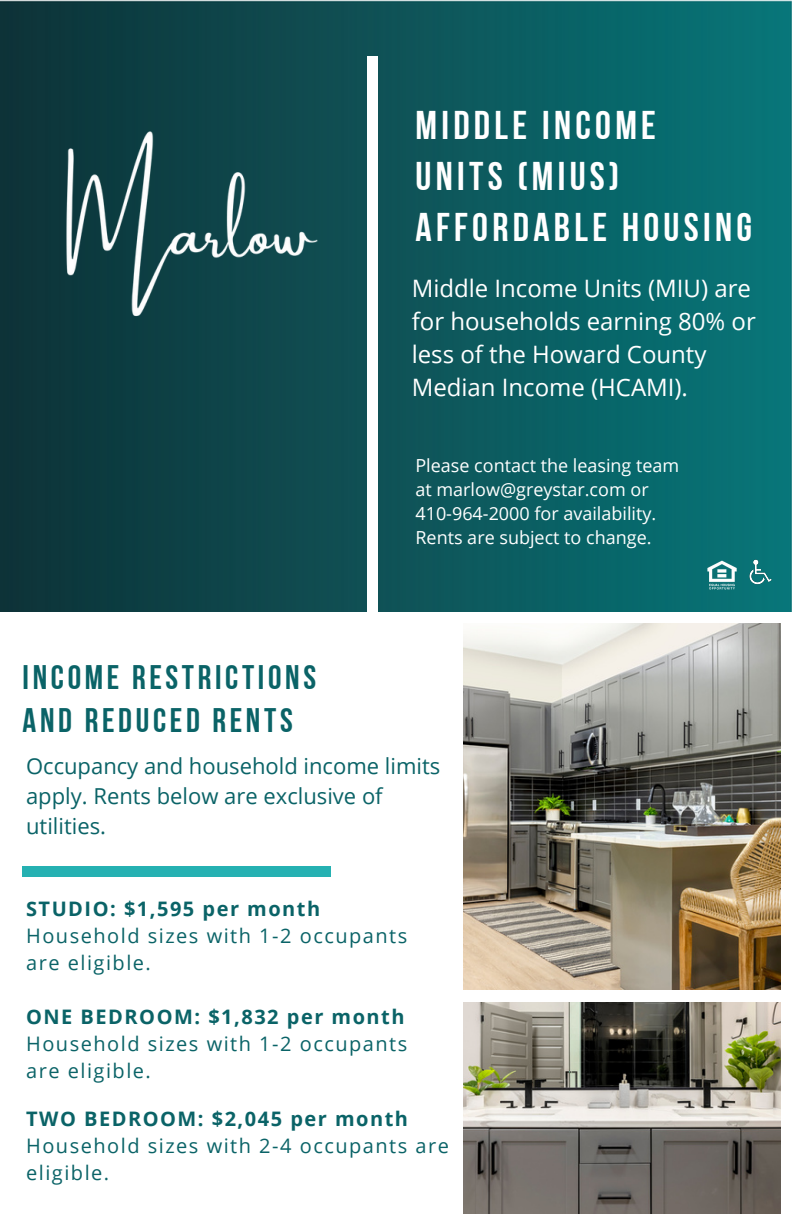
<style>
.page{position:relative;width:792px;height:1224px;background:#fff}
.page>*{position:absolute;margin:0;border:0;box-sizing:border-box;transform-origin:0 0}
.t1{font:40px "Bebas Neue Cyrillic";letter-spacing:.11em;color:#fff}
.t2{font:34px "Bebas Neue Cyrillic";letter-spacing:.11em;color:#0a6367}
.t3{font:24px/33px "Open Sans";color:#fff}
.t4{font:22px/30px "Open Sans";color:#0a6367}
.t5{font:20px/27px "Open Sans";letter-spacing:.075em;color:#0a6367}
.t6{font:700 20px "Open Sans";letter-spacing:.075em;color:#0a6367}
.t7{font:18px "Open Sans";color:#fff}
</style>
<div class="page">
<img style="left:0;top:0;width:792px;height:612px">
<div style="left:367px;top:57px;width:11px;height:578px;background:#fff"></div>
<img style="left:719px;top:553px;width:73px;height:39px">
<img style="left:691px;top:558px;width:48px;height:34px">
<div style="left:23px;top:867px;width:308px;height:10px;background:#25b1b2"></div>
<img style="left:464px;top:624px;width:316px;height:366px">
<img style="left:464px;top:1002px;width:316px;height:212px">
<img style="left:0;top:79px;width:431px;height:276px">
<p class="t1" style="left:415px;top:109px;width:242px">MIDDLE INCOME</p>
<p class="t1" style="left:415px;top:160px;width:205px">UNITS (MIUs)</p>
<p class="t1" style="left:415px;top:211px;width:338px">AFFORDABLE HOUSING</p>
<p class="t3" style="left:412px;top:271px;width:346px">Middle Income Units (MIU) are for households earning 80% or less of the Howard County<br>Median Income (HCAMI).</p>
<p class="t2" style="left:23px;top:663px;width:295px">INCOME RESTRICTIONS</p>
<p class="t2" style="left:23px;top:707px;width:272px">AND REDUCED RENTS</p>
<p class="t7" style="left:415px;top:453px;width:265px">Please contact the leasing team</p>
<p class="t7" style="left:415px;top:477px;width:235px">at marlow@greystar.com or</p>
<p class="t7" style="left:415px;top:501px;width:242px">410-964-2000 for availability.</p>
<p class="t7" style="left:415px;top:525px;width:238px">Rents are subject to change.</p>
<p class="t4" style="left:26px;top:750px;width:416px">Occupancy and household income limits apply. Rents below are exclusive of utilities.</p>
<p class="t6" style="left:26px;top:894px;width:296px">STUDIO: $1,595 per month</p>
<p class="t5" style="left:26px;top:921px;width:383px">Household sizes with 1-2 occupants are eligible.</p>
<p class="t6" style="left:26px;top:1002px;width:380px">ONE BEDROOM: $1,832 per month</p>
<p class="t5" style="left:26px;top:1029px;width:383px">Household sizes with 1-2 occupants are eligible.</p>
<p class="t6" style="left:26px;top:1105px;width:383px">TWO BEDROOM: $2,045 per month</p>
<p class="t5" style="left:26px;top:1132px;width:425px">Household sizes with 2-4 occupants are eligible.</p>
</div>
